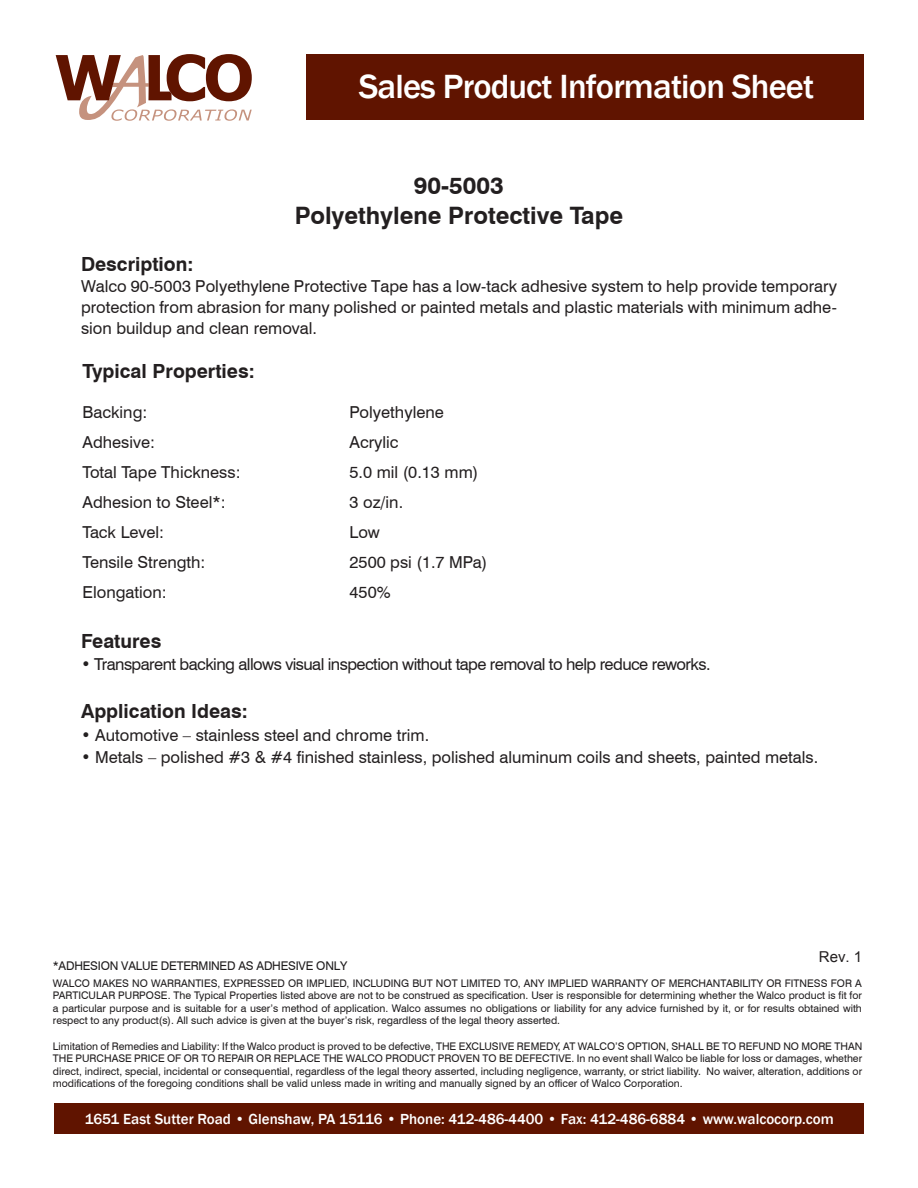
<style>
.page{position:relative;width:918px;height:1188px;background:#fff}
.page>*{position:absolute;margin:0;border:0;box-sizing:border-box;transform-origin:0 0}
.t1{font:500 34.5px "Franklin Gothic";letter-spacing:-.025em;color:#fff}
.t2{font:700 24px/30px "Swiss 721 BT";color:#231f20;text-align:center}
.t3{font:700 19.5px "Swiss 721 BT";color:#231f20}
.t4{font:16.5px/21px "Swiss 721 BT";color:#231f20;text-align:justify}
.t5{font:16.5px "Swiss 721 BT";letter-spacing:-.035em;color:#231f20}
.t6{font:500 15px "Franklin Gothic";color:#fff}
.t7{font:15px "Arial";color:#231f20}
.t8{font:12px "Swiss 721 BT";letter-spacing:-.015em;color:#201d1e}
.t9{font:10.5px/12.6px "Swiss 721 BT";color:#201d1e;text-align:justify}
</style>
<div class="page">
<div style="left:54px;top:1103px;width:810px;height:31px;background:#601400"></div>
<div style="left:306px;top:55px;width:558px;height:65px;background:#601400"></div>
<svg style="left:56px;top:54px;width:196px;height:67px"></svg>
<h1 class="t1" style="left:359px;top:66px;width:457px">Sales Product Information Sheet</h1>
<h2 class="t2" style="left:295px;top:170px;width:330px">90-5003<br>Polyethylene Protective Tape</h2>
<h3 class="t3" style="left:81px;top:253px;width:114px">Description:</h3>
<p class="t4" style="left:81px;top:276px;width:758px">Walco 90-5003 Polyethylene Protective Tape has a low-tack adhesive system to help provide temporary protection from abrasion for many polished or painted metals and plastic materials with minimum adhe&shy;sion buildup and clean removal.</p>
<h3 class="t3" style="left:83px;top:359px;width:174px">Typical Properties:</h3>
<h3 class="t4" style="left:83px;top:401px;width:66px">Backing:</h3>
<h3 class="t4" style="left:350px;top:401px;width:96px">Polyethylene</h3>
<h3 class="t4" style="left:83px;top:431px;width:74px">Adhesive:</h3>
<h3 class="t4" style="left:350px;top:431px;width:51px">Acrylic</h3>
<h3 class="t4" style="left:83px;top:461px;width:160px">Total Tape Thickness:</h3>
<h3 class="t4" style="left:350px;top:461px;width:130px">5.0 mil (0.13 mm)</h3>
<h3 class="t4" style="left:83px;top:491px;width:145px">Adhesion to Steel*:</h3>
<h3 class="t4" style="left:350px;top:491px;width:55px">3 oz/in.</h3>
<h3 class="t4" style="left:83px;top:521px;width:83px">Tack Level:</h3>
<h3 class="t4" style="left:350px;top:521px;width:32px">Low</h3>
<h3 class="t4" style="left:83px;top:551px;width:124px">Tensile Strength:</h3>
<h3 class="t4" style="left:350px;top:551px;width:139px">2500 psi (1.7 MPa)</h3>
<h3 class="t4" style="left:83px;top:581px;width:86px">Elongation:</h3>
<h3 class="t4" style="left:350px;top:581px;width:43px">450%</h3>
<h3 class="t3" style="left:81px;top:629px;width:82px">Features</h3>
<h3 class="t5" style="left:81px;top:654px;width:631px">• Transparent backing allows visual inspection without tape removal to help reduce reworks.</h3>
<h3 class="t3" style="left:81px;top:700px;width:168px">Application Ideas:</h3>
<h3 class="t4" style="left:81px;top:724px;width:350px">• Automotive – stainless steel and chrome trim.</h3>
<h3 class="t4" style="left:81px;top:747px;width:739px">• Metals – polished #3 &amp; #4 finished stainless, polished aluminum coils and sheets, painted metals.</h3>
<h3 class="t7" style="left:819px;top:947px;width:45px">Rev. 1</h3>
<p class="t8" style="left:53px;top:959px;width:296px">*ADHESION VALUE DETERMINED AS ADHESIVE ONLY</p>
<p class="t9" style="left:53px;top:977px;width:811px">WALCO MAKES NO WARRANTIES, EXPRESSED OR IMPLIED, INCLUDING BUT NOT LIMITED TO, ANY IMPLIED WARRANTY OF MERCHANTABILITY OR FITNESS FOR A PARTICULAR PURPOSE. The Typical Properties listed above are not to be construed as specification. User is responsible for determining whether the Walco product is fit for a particular purpose and is suitable for a user’s method of application. Walco assumes no obligations or liability for any advice furnished by it, or for results obtained with respect to any product(s). All such advice is given at the buyer’s risk, regardless of the legal theory asserted.</p>
<p class="t9" style="left:53px;top:1040px;width:811px">Limitation of Remedies and Liability: If the Walco product is proved to be defective, THE EXCLUSIVE REMEDY, AT WALCO’S OPTION, SHALL BE TO REFUND NO MORE THAN THE PURCHASE PRICE OF OR TO REPAIR OR REPLACE THE WALCO PRODUCT PROVEN TO BE DEFECTIVE. In no event shall Walco be liable for loss or damages, whether direct, indirect, special, incidental or consequential, regardless of the legal theory asserted, including negligence, warranty, or strict liability. No waiver, alteration, additions or modifications of the foregoing conditions shall be valid unless made in writing and manually signed by an officer of Walco Corporation.</p>
<h3 class="t6" style="left:85px;top:1109px;width:750px">1651 East Sutter Road • Glenshaw, PA 15116 • Phone: 412-486-4400 • Fax: 412-486-6884 • www.walcocorp.com</h3>
</div>
